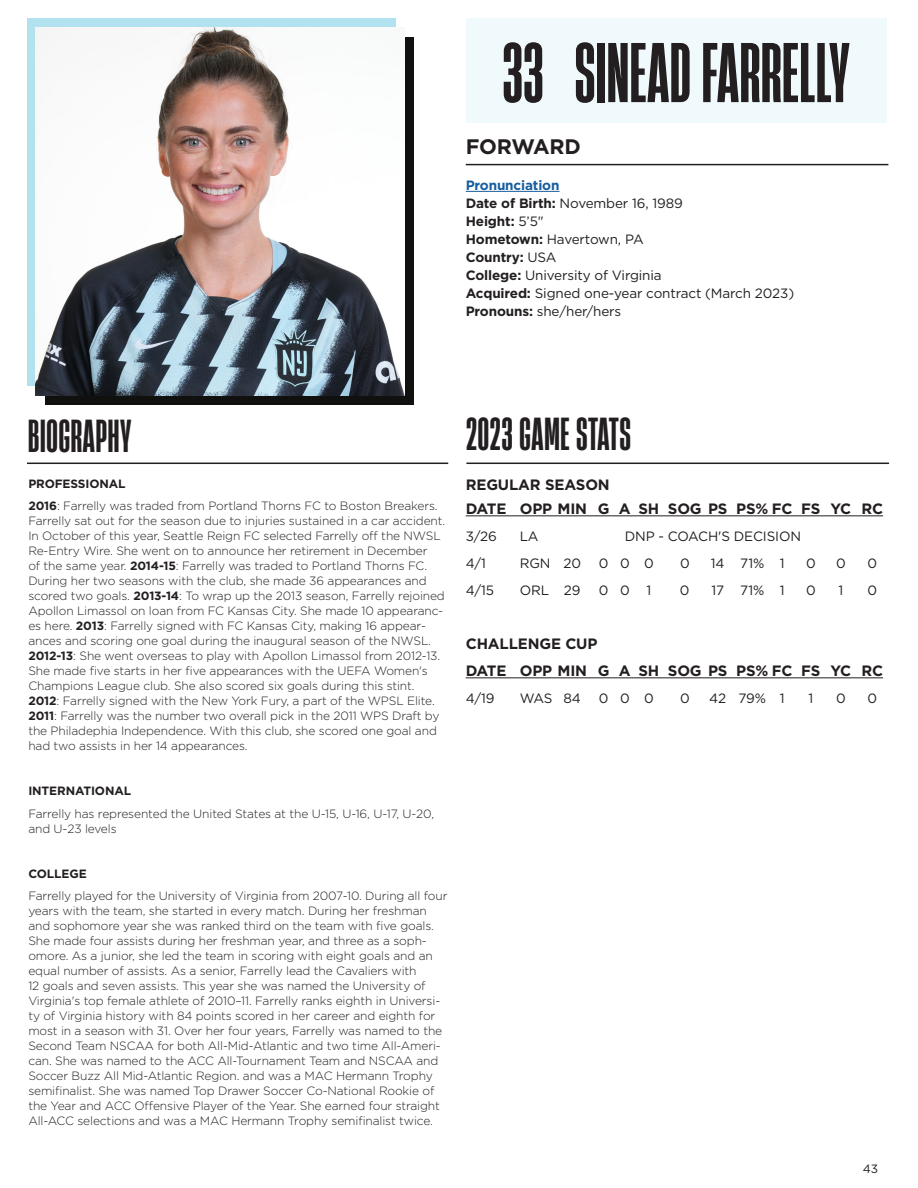
<style>
.page{position:relative;width:918px;height:1188px;background:#fff}
.page>*{position:absolute;margin:0;border:0;box-sizing:border-box;transform-origin:0 0}
.t1{font:700 79.5px "Heading Now 26";letter-spacing:.01em;color:#231f20}
.t2{font:700 43.5px "Heading Now 26";letter-spacing:.02em;color:#231f20}
.t3{font:700 21px "Gotham";letter-spacing:-.01em;color:#231f20}
.t4{font:700 15px "Gotham";letter-spacing:-.01em;color:#231f20}
.t5{font:13.5px "Gotham";letter-spacing:-.01em;color:#231f20}
.t6{font:700 13.5px "Gotham";letter-spacing:-.01em;color:#231f20}
.t7{font:700 13.5px "Gotham";letter-spacing:-.01em;color:#175d9e}
.t8{font:300 12px/15px "Gotham";letter-spacing:-.01em;color:#231f20}
.t9{font:700 12px "Gotham";letter-spacing:-.01em;color:#231f20}
.t10{font:12px "Gotham";color:#231f20}
.s1{font-weight:700}
.s2{font-weight:400}
</style>
<div class="page">
<div style="left:27px;top:19px;width:368px;height:367px;background:#b2e2f0"></div>
<hr style="left:466px;top:515px;width:417px;height:1px;background:#231f20">
<hr style="left:466px;top:677px;width:417px;height:1px;background:#231f20">
<div style="left:45px;top:37px;width:368px;height:368px;background:linear-gradient(to right,#10110f,#10110f)"></div>
<div style="left:466px;top:19px;width:421px;height:104px;background:#f0f9fc"></div>
<hr style="left:466px;top:164px;width:422px;height:1px;background:#231f20">
<hr style="left:466px;top:191px;width:94px;height:1px;background:#175d9e">
<hr style="left:27px;top:463px;width:421px;height:1px;background:#231f20">
<hr style="left:466px;top:463px;width:423px;height:1px;background:#231f20">
<img style="left:36px;top:28px;width:368px;height:368px">
<p class="t1" style="left:503px;top:18px;width:348px">33 SINEAD FARRELLY</p>
<p class="t3" style="left:466px;top:133px;width:117px">FORWARD</p>
<p class="t7" style="left:466px;top:176px;width:95px">Pronunciation</p>
<p class="t5" style="left:466px;top:195px;width:219px"><span class="s1">Date of Birth:</span> November 16, 1989</p>
<p class="t6" style="left:466px;top:212px;width:80px">Height: <span class="s2">5’5"</span></p>
<p class="t5" style="left:466px;top:231px;width:179px"><span class="s1">Hometown:</span> Havertown, PA</p>
<p class="t6" style="left:466px;top:248px;width:92px">Country: <span class="s2">USA</span></p>
<p class="t5" style="left:466px;top:267px;width:197px"><span class="s1">College:</span> University of Virginia</p>
<p class="t5" style="left:466px;top:285px;width:330px"><span class="s1">Acquired:</span> Signed one-year contract (March 2023)</p>
<p class="t5" style="left:466px;top:303px;width:157px"><span class="s1">Pronouns:</span> she/her/hers</p>
<p class="t2" style="left:28px;top:406px;width:105px">BIOGRAPHY</p>
<p class="t2" style="left:466px;top:404px;width:166px">2023 GAME STATS</p>
<p class="t9" style="left:28px;top:476px;width:99px">PROFESSIONAL</p>
<p class="t8" style="left:28px;top:498px;width:418px"><span class="s1">2016</span>: Farrelly was traded from Portland Thorns FC to Boston Breakers.<br>Farrelly sat out for the season due to injuries sustained in a car accident.<br>In October of this year, Seattle Reign FC selected Farrelly off the NWSL Re-Entry Wire. She went on to announce her retirement in December<br>of the same year. <span class="s1">2014-15</span>: Farrelly was traded to Portland Thorns FC.<br>During her two seasons with the club, she made 36 appearances and scored two goals. <span class="s1">2013-14</span>: To wrap up the 2013 season, Farrelly rejoined Apollon Limassol on loan from FC Kansas City. She made 10 appearanc&shy;es here. <span class="s1">2013</span>: Farrelly signed with FC Kansas City, making 16 appear&shy;ances and scoring one goal during the inaugural season of the NWSL.<br><span class="s1">2012-13</span>: She went overseas to play with Apollon Limassol from 2012-13.<br>She made five starts in her five appearances with the UEFA Women's Champions League club. She also scored six goals during this stint.<br><span class="s1">2012</span>: Farrelly signed with the New York Fury, a part of the WPSL Elite.<br><span class="s1">2011</span>: Farrelly was the number two overall pick in the 2011 WPS Draft by the Philadephia Independence. With this club, she scored one goal and had two assists in her 14 appearances.</p>
<p class="t9" style="left:28px;top:783px;width:104px">INTERNATIONAL</p>
<p class="t8" style="left:28px;top:806px;width:407px">Farrelly has represented the United States at the U-15, U-16, U-17, U-20, and U-23 levels</p>
<p class="t9" style="left:28px;top:866px;width:60px">COLLEGE</p>
<p class="t8" style="left:28px;top:888px;width:421px">Farrelly played for the University of Virginia from 2007-10. During all four years with the team, she started in every match. During her freshman and sophomore year she was ranked third on the team with five goals.<br>She made four assists during her freshman year, and three as a soph&shy;omore. As a junior, she led the team in scoring with eight goals and an equal number of assists. As a senior, Farrelly lead the Cavaliers with<br>12 goals and seven assists. This year she was named the University of Virginia's top female athlete of 2010–11. Farrelly ranks eighth in Universi&shy;ty of Virginia history with 84 points scored in her career and eighth for most in a season with 31. Over her four years, Farrelly was named to the Second Team NSCAA for both All-Mid-Atlantic and two time All-Ameri&shy;can. She was named to the ACC All-Tournament Team and NSCAA and Soccer Buzz All Mid-Atlantic Region. and was a MAC Hermann Trophy semifinalist. She was named Top Drawer Soccer Co-National Rookie of the Year and ACC Offensive Player of the Year. She earned four straight All-ACC selections and was a MAC Hermann Trophy semifinalist twice.</p>
<p class="t4" style="left:466px;top:475px;width:146px">REGULAR SEASON</p>
<p class="t4" style="left:466px;top:499px;width:419px">DATE OPP MIN G A SH SOG PS PS% FC FS YC RC</p>
<p class="t5" style="left:466px;top:528px;width:33px">3/26</p>
<p class="t5" style="left:520px;top:528px;width:20px">LA</p>
<p class="t5" style="left:625px;top:528px;width:178px">DNP - COACH'S DECISION</p>
<p class="t5" style="left:466px;top:555px;width:22px">4/1</p>
<p class="t5" style="left:520px;top:555px;width:63px">RGN 20</p>
<p class="t5" style="left:599px;top:555px;width:56px">00 0</p>
<p class="t5" style="left:680px;top:555px;width:11px">0</p>
<p class="t5" style="left:711px;top:555px;width:75px">14 71% 1</p>
<p class="t5" style="left:806px;top:555px;width:11px">0</p>
<p class="t5" style="left:836px;top:555px;width:11px">0</p>
<p class="t5" style="left:867px;top:555px;width:11px">0</p>
<p class="t5" style="left:466px;top:582px;width:30px">4/15</p>
<p class="t5" style="left:520px;top:582px;width:62px">ORL 29</p>
<p class="t5" style="left:599px;top:582px;width:54px">00 1</p>
<p class="t5" style="left:680px;top:582px;width:11px">0</p>
<p class="t5" style="left:711px;top:582px;width:75px">17 71% 1</p>
<p class="t5" style="left:806px;top:582px;width:11px">0</p>
<p class="t5" style="left:838px;top:582px;width:6px">1</p>
<p class="t5" style="left:867px;top:582px;width:11px">0</p>
<p class="t4" style="left:466px;top:634px;width:133px">CHALLENGE CUP</p>
<p class="t4" style="left:466px;top:661px;width:419px">DATE OPP MIN G A SH SOG PS PS% FC FS YC RC</p>
<p class="t5" style="left:466px;top:690px;width:30px">4/19</p>
<p class="t5" style="left:520px;top:690px;width:63px">WAS 84</p>
<p class="t5" style="left:599px;top:690px;width:56px">00 0</p>
<p class="t5" style="left:680px;top:690px;width:11px">0</p>
<p class="t5" style="left:709px;top:690px;width:77px">42 79% 1</p>
<p class="t5" style="left:808px;top:690px;width:6px">1</p>
<p class="t5" style="left:836px;top:690px;width:11px">0</p>
<p class="t5" style="left:867px;top:690px;width:11px">0</p>
<p class="t10" style="left:863px;top:1161px;width:17px">43</p>
</div>
